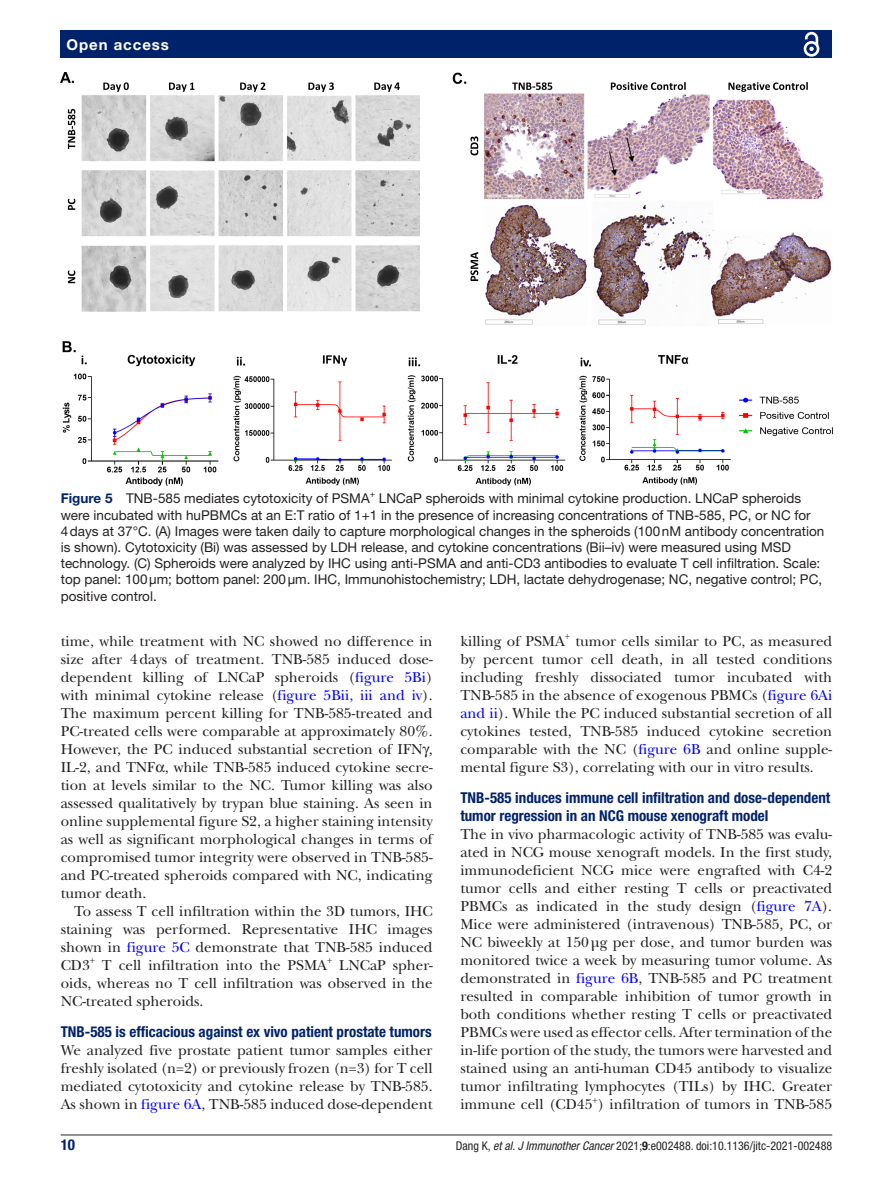
<style>
.page{position:relative;width:893px;height:1191px;background:#fff}
.page>*{position:absolute;margin:0;border:0;box-sizing:border-box;transform-origin:0 0}
.t1{font:15px/18px "New Baskerville";color:#231f20;text-align:justify}
.t2{font:700 condensed 15px/18px "Helvetica Neue LT Std";color:#00226b}
.t3{font:700 15px "Helvetica Neue LT Std";letter-spacing:.065em;color:#fff}
.t4{font:13.5px/16.2px "Helvetica Neue LT Std";color:#231f20}
.t5{font:condensed 12px "Helvetica Neue LT Std";color:#231f20}
.t6{font:9.9px "New Baskerville";color:#231f20}
.s1{font-weight:700;color:#00226b}
.s2{color:#00f}
.s3{font-style:italic}
.s4{font-weight:700}
</style>
<div class="page">
<hr style="left:61px;top:1134px;width:771px;height:1px;background:#231f20">
<div style="left:61px;top:31px;width:771px;height:27px;background:#00226b"></div>
<svg style="left:803px;top:31px;width:17px;height:26px"></svg>
<img style="left:61px;top:73px;width:771px;height:412px">
<p class="t3" style="left:66px;top:35px;width:104px">Open access</p>
<p class="t4" style="left:61px;top:490px;width:765px"><span class="s1">Figure 5</span> TNB-585 mediates cytotoxicity of PSMA<sup>+</sup> LNCaP spheroids with minimal cytokine production. LNCaP spheroids were incubated with huPBMCs at an E:T ratio of 1+1 in the presence of increasing concentrations of TNB-585, PC, or NC for 4days at 37°C. (A) Images were taken daily to capture morphological changes in the spheroids (100nM antibody concentration is shown). Cytotoxicity (Bi) was assessed by LDH release, and cytokine concentrations (Bii–iv) were measured using MSD technology. (C) Spheroids were analyzed by IHC using anti-PSMA and anti-CD3 antibodies to evaluate T cell infiltration. Scale: top panel: 100µm; bottom panel: 200µm. IHC, Immunohistochemistry; LDH, lactate dehydrogenase; NC, negative control; PC, positive control.</p>
<p class="t1" style="left:61px;top:632px;width:373px">time, while treatment with NC showed no difference in size after 4days of treatment. TNB-585 induced dose&shy;dependent killing of LNCaP spheroids (<span class="s2">figure 5Bi</span>) with minimal cytokine release (<span class="s2">figure 5Bii, iii and iv</span>).<br>The maximum percent killing for TNB-585-treated and PC-treated cells were comparable at approximately 80%.<br>However, the PC induced substantial secretion of IFN , IL-2, and TNF , while TNB-585 induced cytokine secre&shy;tion at levels similar to the NC. Tumor killing was also assessed qualitatively by trypan blue staining. As seen in online supplemental figure S2, a higher staining intensity as well as significant morphological changes in terms of compromised tumor integrity were observed in TNB-585- and PC-treated spheroids compared with NC, indicating tumor death.</p>
<p class="t1" style="left:61px;top:902px;width:373px;text-indent:14px">To assess T cell infiltration within the 3D tumors, IHC staining was performed. Representative IHC images shown in <span class="s2">figure 5C</span> demonstrate that TNB-585 induced CD3</p>
<p class="t6" style="left:90px;top:954px;width:7px">+</p>
<p class="t1" style="left:102px;top:956px;width:227px">T cell infiltration into the PSMA</p>
<p class="t6" style="left:327px;top:954px;width:7px">+</p>
<p class="t1" style="left:61px;top:956px;width:373px;text-indent:278px">LNCaP spher&shy;oids, whereas no T cell infiltration was observed in the NC-treated spheroids.</p>
<p class="t2" style="left:61px;top:1022px;width:373px">TNB-585 is efficacious against ex vivo patient prostate tumors</p>
<p class="t1" style="left:61px;top:1041px;width:373px">We analyzed five prostate patient tumor samples either freshly isolated (n=2) or previously frozen (n=3) for T cell mediated cytotoxicity and cytokine release by TNB-585.<br>As shown in <span class="s2">figure 6A</span>, TNB-585 induced dose-dependent</p>
<p class="t1" style="left:460px;top:632px;width:373px">killing of PSMA<sup>+</sup> tumor cells similar to PC, as measured by percent tumor cell death, in all tested conditions including freshly dissociated tumor incubated with TNB-585 in the absence of exogenous PBMCs (<span class="s2">figure 6Ai and ii</span>). While the PC induced substantial secretion of all cytokines tested, TNB-585 induced cytokine secretion comparable with the NC (<span class="s2">figure 6B</span> and online supple&shy;mental figure S3), correlating with our in vitro results.</p>
<p class="t2" style="left:460px;top:788px;width:371px">TNB-585 induces immune cell infiltration and dose-dependent tumor regression in an NCG mouse xenograft model</p>
<p class="t1" style="left:460px;top:825px;width:373px">The in vivo pharmacologic activity of TNB-585 was evalu&shy;ated in NCG mouse xenograft models. In the first study, immunodeficient NCG mice were engrafted with C4-2 tumor cells and either resting T cells or preactivated PBMCs as indicated in the study design (<span class="s2">figure 7A</span>).<br>Mice were administered (intravenous) TNB-585, PC, or NC biweekly at 150µg per dose, and tumor burden was monitored twice a week by measuring tumor volume. As demonstrated in <span class="s2">figure 6B</span>, TNB-585 and PC treatment resulted in comparable inhibition of tumor growth in both conditions whether resting T cells or preactivated PBMCs were used as effector cells. After termination of the in-life portion of the study, the tumors were harvested and stained using an anti-human CD45 antibody to visualize tumor infiltrating lymphocytes (TILs) by IHC. Greater immune cell (CD45 ) infiltration of tumors in TNB-585</p>
<p class="t6" style="left:592px;top:1093px;width:7px">+</p>
<p class="t2" style="left:61px;top:1135px;width:16px">10</p>
<p class="t5" style="left:456px;top:1138px;width:378px">Dang K, <span class="s3">et al</span>. <span class="s3">J Immunother Cancer</span> 2021;<span class="s4">9</span>:e002488. doi:10.1136/jitc-2021-002488</p>
</div>
